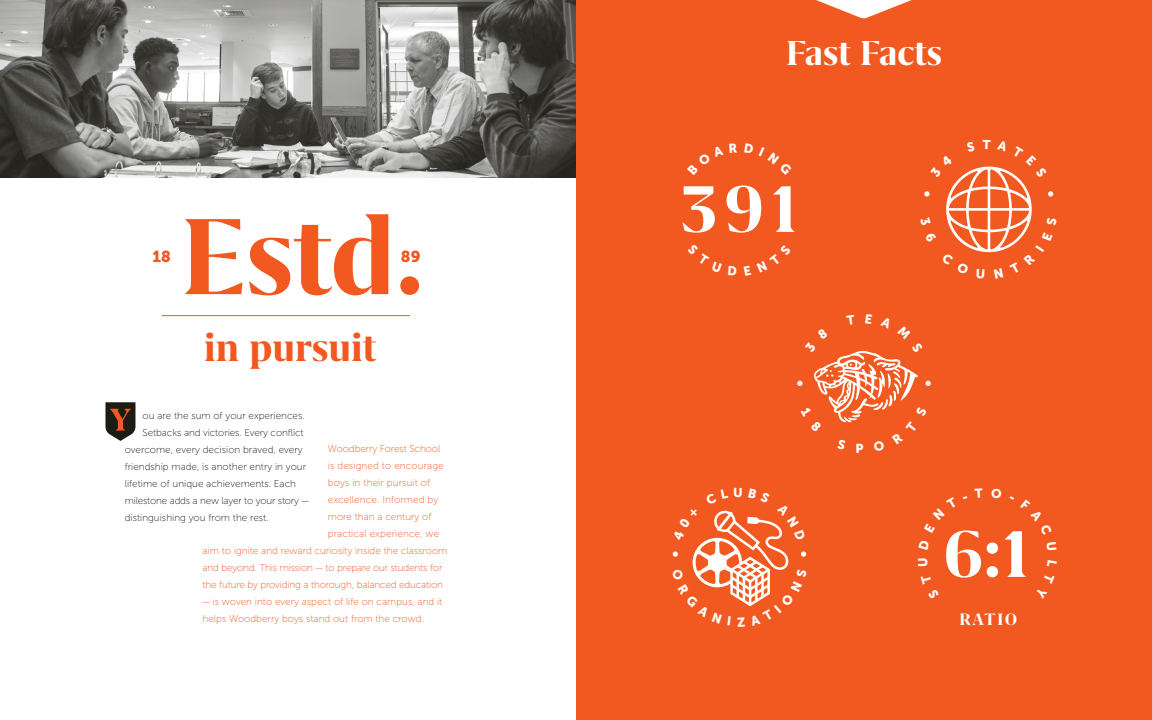
<style>
.page{position:relative;width:1152px;height:720px;background:#fff}
.page>*{position:absolute;margin:0;border:0;box-sizing:border-box;transform-origin:0 0}
.t1{font:700 125px "Grifo M";color:#f15921}
.t2{font:700 76px "Grifo M";color:#fff}
.t3{font:700 44px "Grifo M";color:#f15921}
.t4{font:700 40px "Grifo M";color:#fff}
.t5{font:700 19px "Grifo M";letter-spacing:.1em;color:#fff}
.t6{font:15.8px "Museo Slab 900";color:#f15921}
.t7{font:10px/17px "Museo Sans 100";color:#f15921}
.t8{font:10px "Museo Sans 100";color:#1c1c14}
.t9{font:10px "Museo Sans 100";letter-spacing:-.02em;color:#1c1c14}
</style>
<div class="page">
<img style="left:0;top:0;width:576px;height:177px">
<div style="left:576px;top:0;width:576px;height:720px;background:#f15921"></div>
<hr style="left:162px;top:315px;width:248px;height:1px;background:#f15921">
<svg style="left:105px;top:402px;width:30px;height:39px"></svg>
<svg style="left:816px;top:0;width:96px;height:19px"></svg>
<svg style="left:797px;top:351px;width:134px;height:72px"></svg>
<svg style="left:672px;top:510px;width:135px;height:97px"></svg>
<svg style="left:924px;top:166px;width:130px;height:87px"></svg>
<h1 class="t1" style="left:181px;top:192px;width:245px">Estd.</h1>
<h3 class="t3" style="left:204px;top:325px;width:174px">in pursuit</h3>
<h3 class="t6" style="left:153px;top:248px;width:20px">18</h3>
<h3 class="t6" style="left:401px;top:248px;width:21px">89</h3>
<p class="t8" style="left:143px;top:410px;width:164px">ou are the sum of your experiences.</p>
<p class="t8" style="left:143px;top:427px;width:163px">Setbacks and victories. Every conflict</p>
<p class="t8" style="left:125px;top:444px;width:179px">overcome, every decision braved, every</p>
<p class="t8" style="left:125px;top:461px;width:183px">friendship made, is another entry in your</p>
<p class="t8" style="left:125px;top:478px;width:173px">lifetime of unique achievements. Each</p>
<p class="t9" style="left:125px;top:495px;width:186px">milestone adds a new layer to your story —</p>
<p class="t8" style="left:125px;top:512px;width:146px">distinguishing you from the rest.</p>
<p class="t7" style="left:328px;top:441px;width:114px">Woodberry Forest School</p>
<p class="t7" style="left:328px;top:458px;width:117px">is designed to encourage</p>
<p class="t7" style="left:328px;top:475px;width:104px">boys in their pursuit of</p>
<p class="t7" style="left:328px;top:492px;width:112px">excellence. Informed by</p>
<p class="t7" style="left:328px;top:509px;width:105px">more than a century of</p>
<p class="t7" style="left:328px;top:526px;width:113px">practical experience, we</p>
<p class="t7" style="left:202px;top:543px;width:246px">aim to ignite and reward curiosity inside the classroom</p>
<p class="t7" style="left:202px;top:560px;width:241px">and beyond. This mission — to prepare our students for</p>
<p class="t7" style="left:202px;top:577px;width:242px">the future by providing a thorough, balanced education</p>
<p class="t7" style="left:202px;top:594px;width:241px">— is woven into every aspect of life on campus, and it helps Woodberry boys stand out from the crowd.</p>
<h3 class="t4" style="left:786px;top:32px;width:157px">Fast Facts</h3>
<h2 class="t2" style="left:680px;top:170px;width:120px">391</h2>
<h2 class="t2" style="left:943px;top:515px;width:89px">6:1</h2>
<h3 class="t5" style="left:959px;top:609px;width:60px">RATIO</h3>
</div>
